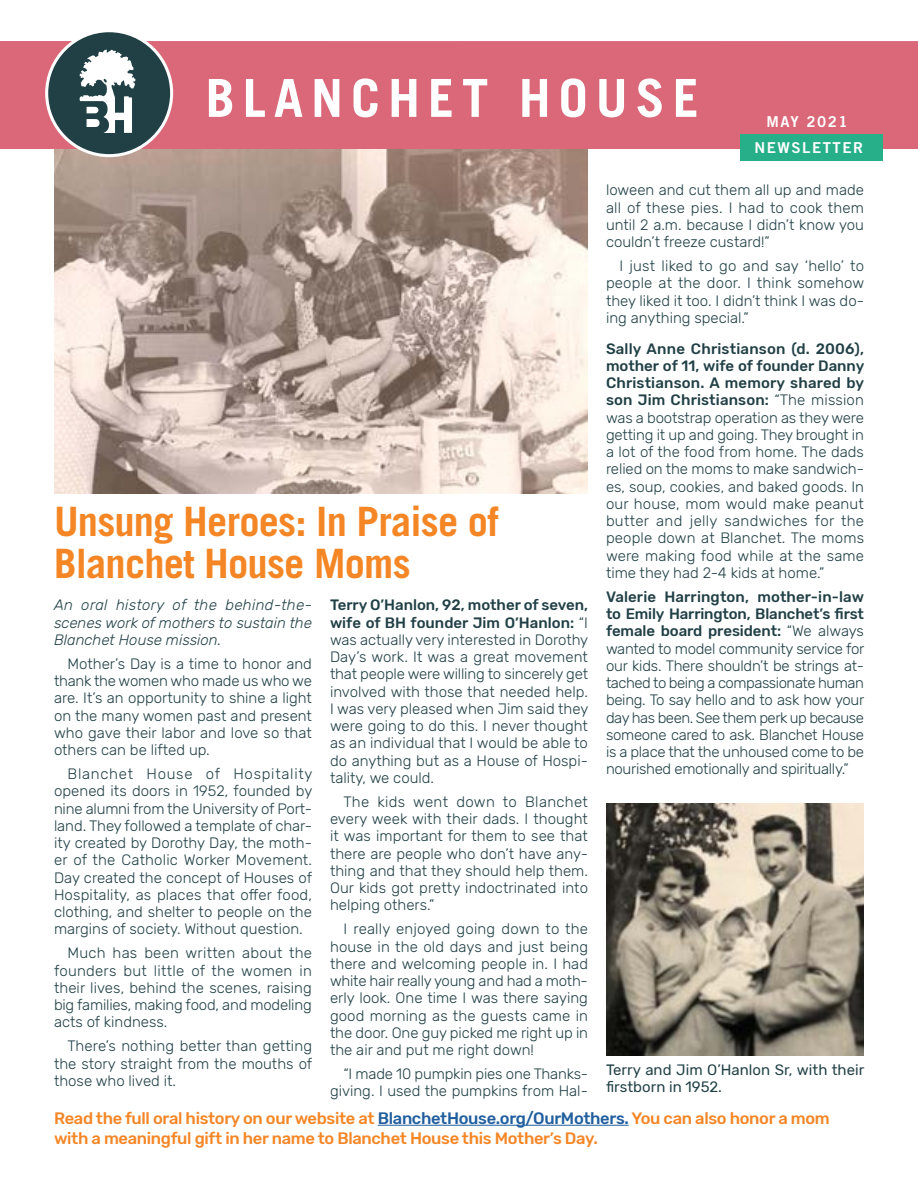
<style>
.page{position:relative;width:918px;height:1188px;background:#fff}
.page>*{position:absolute;margin:0;border:0;box-sizing:border-box;transform-origin:0 0}
.t1{font:700 52.5px "Trade Gothic LT Std";letter-spacing:.15em;color:#fff}
.t2{font:700 40.5px/42px "Trade Gothic LT Std";letter-spacing:-.02em;color:#f58626}
.t3{font:500 16.5px/19.5px "Rubik";letter-spacing:-.02em;color:#f58626}
.t4{font:300 15px/17.2px "Rubik";color:#214046;text-align:justify}
.t5{font:italic 300 15px/17.2px "Rubik";color:#214046;text-align:justify}
.t6{font:15px/17.2px "Rubik";color:#214046}
.t7{font:15px "Trade Gothic LT Std Bd 2";letter-spacing:.1em;color:#fff}
.s1{font-weight:500}
.s2{color:#215e9e}
</style>
<div class="page">
<img style="left:54px;top:149px;width:534px;height:344px">
<div style="left:0;top:41px;width:918px;height:108px;background:#db6879"></div>
<div style="left:47px;top:31px;width:125px;height:125px;background:#214046;border-radius:50%"></div>
<div style="left:45px;top:29px;width:128px;height:128px;border:3px solid #fff;border-radius:50%"></div>
<svg style="left:79px;top:50px;width:56px;height:83px"></svg>
<div style="left:740px;top:134px;width:143px;height:27px;background:#27af8a"></div>
<img style="left:606px;top:803px;width:258px;height:252px">
<hr style="left:378px;top:1125px;width:251px;height:1px;background:#215e9e">
<h1 class="t1" style="left:206px;top:66px;width:495px">BLANCHET HOUSE</h1>
<p class="t7" style="left:767px;top:112px;width:82px">MAY 2021</p>
<p class="t7" style="left:755px;top:139px;width:110px">NEWSLETTER</p>
<h2 class="t2" style="left:54px;top:500px;width:446px">Unsung Heroes: In Praise of<br>Blanchet House Moms</h2>
<p class="t5" style="left:54px;top:597px;width:260px">An oral history of the behind-the&shy;scenes work of mothers to sustain the Blanchet House mission.</p>
<p class="t4" style="left:54px;top:655px;width:260px;text-indent:14px">Mother’s Day is a time to honor and thank the women who made us who we are. It’s an opportunity to shine a light on the many women past and present who gave their labor and love so that others can be lifted up.</p>
<p class="t4" style="left:54px;top:766px;width:260px;text-indent:14px">Blanchet House of Hospitality opened its doors in 1952, founded by nine alumni from the University of Port&shy;land. They followed a template of char&shy;ity created by Dorothy Day, the moth&shy;er of the Catholic Worker Movement.<br>Day created the concept of Houses of Hospitality, as places that offer food, clothing, and shelter to people on the margins of society. Without question.</p>
<p class="t4" style="left:54px;top:945px;width:260px;text-indent:14px">Much has been written about the founders but little of the women in their lives, behind the scenes, raising big families, making food, and modeling acts of kindness.</p>
<p class="t4" style="left:54px;top:1038px;width:260px;text-indent:14px">There’s nothing better than getting the story straight from the mouths of those who lived it.</p>
<p class="t4" style="left:330px;top:597px;width:260px"><span class="s1">Terry O’Hanlon, 92, mother of seven, wife of BH founder Jim O’Hanlon:</span> “I was actually very interested in Dorothy Day’s work. It was a great movement that people were willing to sincerely get involved with those that needed help.<br>I was very pleased when Jim said they were going to do this. I never thought as an individual that I would be able to do anything but as a House of Hospi&shy;tality, we could.</p>
<p class="t4" style="left:330px;top:793px;width:260px;text-indent:14px">The kids went down to Blanchet every week with their dads. I thought it was important for them to see that there are people who don’t have any&shy;thing and that they should help them.<br>Our kids got pretty indoctrinated into helping others.”</p>
<p class="t4" style="left:330px;top:921px;width:260px;text-indent:14px">I really enjoyed going down to the house in the old days and just being there and welcoming people in. I had white hair really young and had a moth&shy;erly look. One time I was there saying good morning as the guests came in the door. One guy picked me right up in the air and put me right down!</p>
<p class="t4" style="left:330px;top:1066px;width:260px;text-align:right">“I made 10 pumpkin pies one Thanks&shy;giving. I used the pumpkins from Hal-</p>
<p class="t4" style="left:606px;top:182px;width:260px">loween and cut them all up and made all of these pies. I had to cook them until 2 a.m. because I didn’t know you couldn’t freeze custard!”</p>
<p class="t4" style="left:606px;top:258px;width:260px;text-indent:14px">I just liked to go and say ‘hello’ to people at the door. I think somehow they liked it too. I didn’t think I was do&shy;ing anything special.”</p>
<p class="t4" style="left:606px;top:340px;width:260px"><span class="s1">Sally Anne Christianson (d. 2006), mother of 11, wife of founder Danny Christianson. A memory shared by son Jim Christianson:</span> “The mission was a bootstrap operation as they were getting it up and going. They brought in a lot of the food from home. The dads relied on the moms to make sandwich&shy;es, soup, cookies, and baked goods. In our house, mom would make peanut butter and jelly sandwiches for the people down at Blanchet. The moms were making food while at the same time they had 2-4 kids at home.”</p>
<p class="t4" style="left:606px;top:589px;width:260px"><span class="s1">Valerie Harrington, mother-in-law to Emily Harrington, Blanchet’s first female board president:</span> “We always wanted to model community service for our kids. There shouldn’t be strings at&shy;tached to being a compassionate human being. To say hello and to ask how your day has been. See them perk up because someone cared to ask. Blanchet House is a place that the unhoused come to be nourished emotionally and spiritually.”</p>
<p class="t6" style="left:606px;top:1062px;width:260px">Terry and Jim O’Hanlon Sr, with their firstborn in 1952.</p>
<p class="t3" style="left:54px;top:1109px;width:777px">Read the full oral history on our website at <span class="s2">BlanchetHouse.org/OurMothers.</span> You can also honor a mom with a meaningful gift in her name to Blanchet House this Mother’s Day.</p>
</div>
